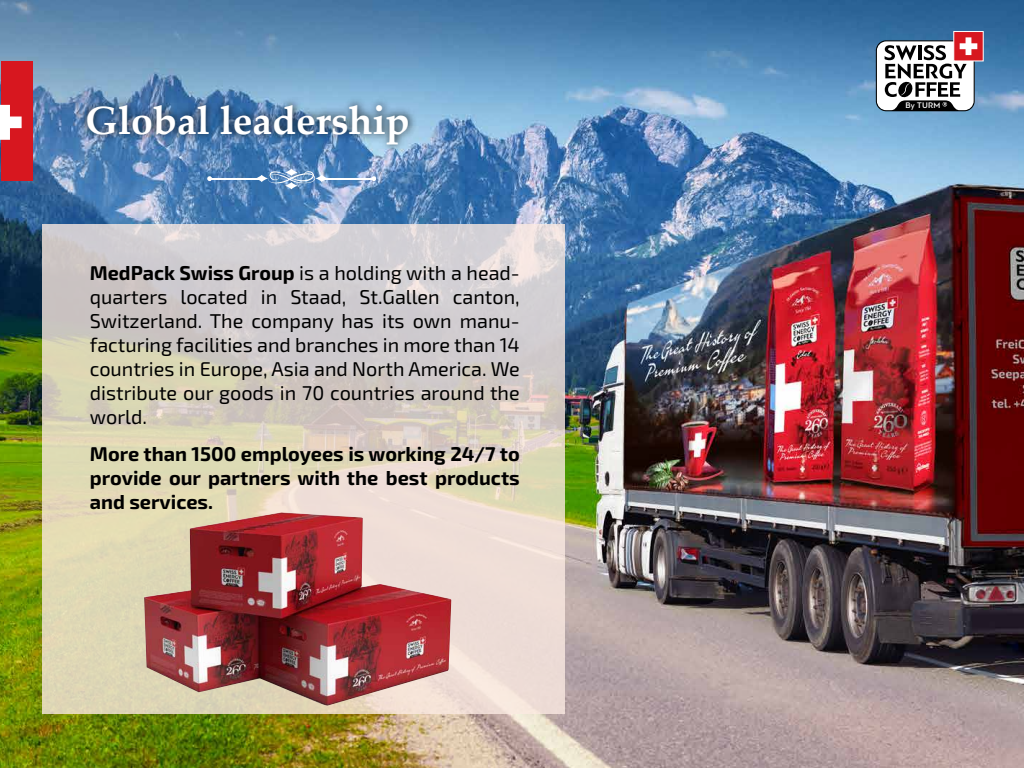
<style>
.page{position:relative;width:1024px;height:768px;background:#fff}
.page>*{position:absolute;margin:0;border:0;box-sizing:border-box;transform-origin:0 0}
.t1{font:700 39.4px "Palatino Linotype";color:#fff}
.t2{font:20px/24px "Exo 2";color:#000;text-align:justify}
.t3{font:700 20px/24px "Exo 2";color:#000;text-align:justify}
.t4{font:500 8.5px "PF Bague Sans Pro";letter-spacing:.03em;color:#fff}
.s1{font-weight:700}
</style>
<div class="page">
<img style="left:0;top:0;width:1024px;height:768px">
<svg style="left:42px;top:224px;width:523px;height:489px;background:#dbd3c6"></svg>
<div style="left:953px;top:31px;width:31px;height:30px;background:#d7171f;border:1px solid #fff"></div>
<svg style="left:876px;top:37px;width:101px;height:74px"></svg>
<img style="left:73px;top:87px;width:349px;height:70px">
<svg style="left:285px;top:169px;width:13px;height:7px"></svg>
<svg style="left:285px;top:182px;width:13px;height:7px"></svg>
<svg style="left:315px;top:175px;width:13px;height:7px"></svg>
<svg style="left:255px;top:175px;width:13px;height:7px"></svg>
<hr style="left:320px;top:178px;width:54px;height:1px;background:#fff">
<hr style="left:210px;top:178px;width:53px;height:1px;background:#fff">
<svg style="left:268px;top:171px;width:47px;height:13px"></svg>
<svg style="left:207px;top:176px;width:5px;height:5px"></svg>
<svg style="left:371px;top:176px;width:5px;height:5px"></svg>
<img style="left:144px;top:512px;width:307px;height:194px">
<div style="left:1px;top:62px;width:32px;height:119px;background:#d7171f"></div>
<svg style="left:0;top:105px;width:22px;height:35px"></svg>
<h1 class="t1" style="left:85px;top:93px;width:326px">Global leadership</h1>
<p class="t2" style="left:90px;top:261px;width:432px"><span class="s1">MedPack Swiss Group</span> is a holding with a head&shy;quarters located in Staad, St.Gallen canton, Switzerland. The company has its own manu&shy;facturing facilities and branches in more than 14 countries in Europe, Asia and North America. We distribute our goods in 70 countries around the world.</p>
<p class="t3" style="left:90px;top:442px;width:431px">More than 1500 employees is working 24/7 to provide our partners with the best products and services.</p>
<p class="t4" style="left:905px;top:100px;width:37px">By TURM</p>
</div>
